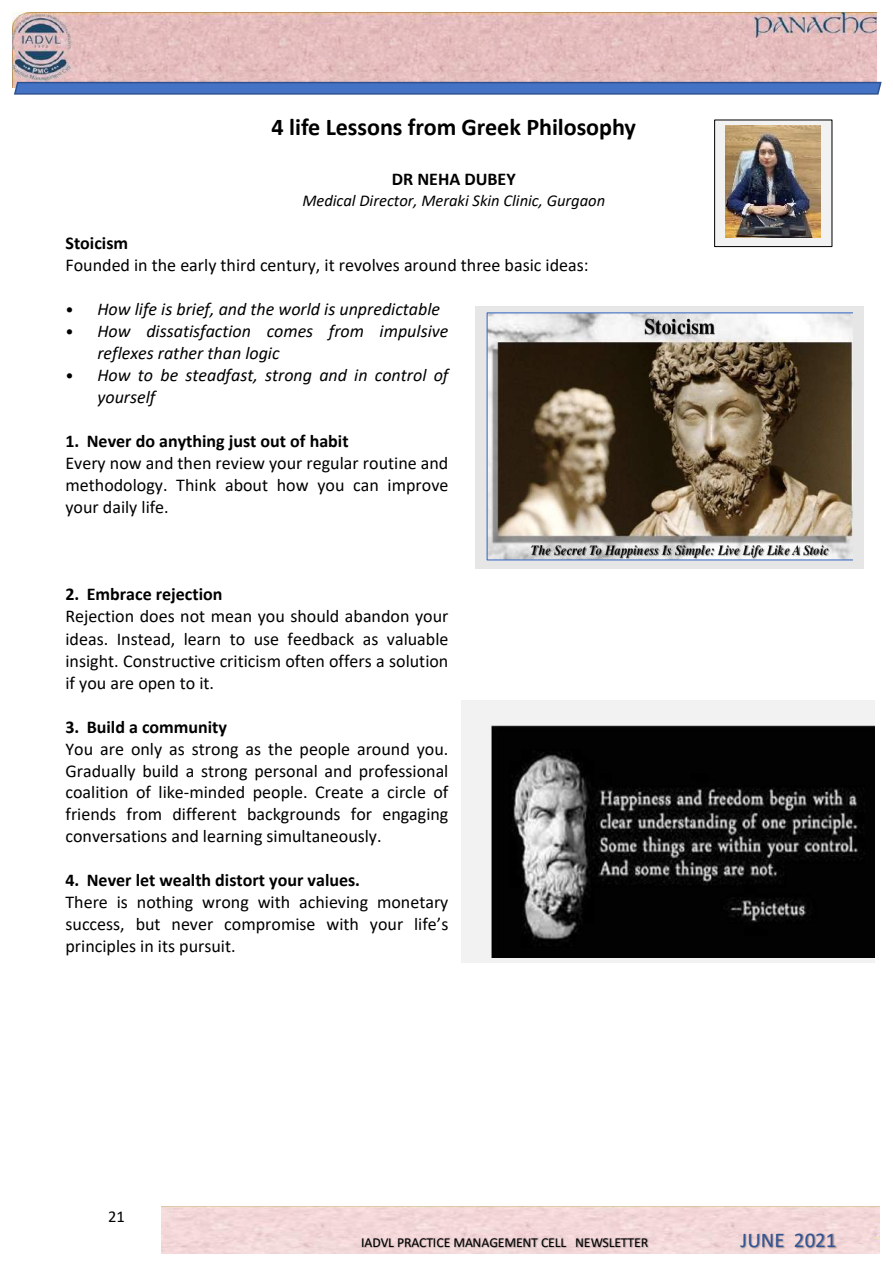
<style>
.page{position:relative;width:893px;height:1263px;background:#fff}
.page>*{position:absolute;margin:0;border:0;box-sizing:border-box;transform-origin:0 0}
.t1{font:700 24.15px "Calibri";color:#000}
.t2{font:20.85px "Calibri";letter-spacing:.01em;color:#2f5496}
.t3{font:18px/21.9px "Calibri";color:#000;text-align:justify}
.t4{font:italic 18px/21.9px "Calibri";color:#000}
.t5{font:700 18px "Calibri";color:#000}
.t6{font:italic 16.5px "Calibri";color:#000}
.t7{font:16.5px "Calibri";color:#000}
.t8{font:13.65px "Calibri";letter-spacing:-.015em;color:#000}
.s1{font-style:normal;font-size:16.5px}
</style>
<div class="page">
<img style="left:12px;top:12px;width:864px;height:75px">
<svg style="left:13px;top:81px;width:869px;height:14px;background:#4e73b9"></svg>
<img style="left:351px;top:1228px;width:356px;height:26px">
<img style="left:707px;top:1226px;width:157px;height:28px">
<div style="left:714px;top:120px;width:118px;height:127px;background:#f2f2f2"></div>
<div style="left:714px;top:120px;width:118px;height:127px;border:1px solid #000"></div>
<img style="left:725px;top:126px;width:95px;height:112px">
<div style="left:460px;top:700px;width:414px;height:263px;background:#f2f2f2"></div>
<img style="left:491px;top:725px;width:383px;height:233px">
<div style="left:475px;top:306px;width:388px;height:263px;background:#e7e6e6"></div>
<svg style="left:486px;top:312px;width:366px;height:249px;background:#807565"></svg>
<h1 class="t1" style="left:271px;top:112px;width:366px">4 life Lessons from Greek Philosophy</h1>
<p class="t5" style="left:392px;top:168px;width:125px">DR NEHA DUBEY</p>
<p class="t6" style="left:302px;top:190px;width:304px">Medical Director, Meraki Skin Clinic, Gurgaon</p>
<p class="t5" style="left:65px;top:232px;width:64px">Stoicism</p>
<p class="t3" style="left:65px;top:254px;width:524px">Founded in the early third century, it revolves around three basic ideas:</p>
<p class="t4" style="left:65px;top:298px;width:376px"><span class="s1">•</span> How life is brief, and the world is unpredictable</p>
<p class="t4" style="left:97px;top:320px;width:352px;text-indent:-32px"><span class="s1">•</span> How dissatisfaction comes from impulsive reflexes rather than logic</p>
<p class="t4" style="left:97px;top:364px;width:352px;text-indent:-32px"><span class="s1">•</span> How to be steadfast, strong and in control of yourself</p>
<p class="t5" style="left:65px;top:430px;width:284px">1. Never do anything just out of habit</p>
<p class="t3" style="left:65px;top:452px;width:384px">Every now and then review your regular routine and methodology. Think about how you can improve your daily life.</p>
<p class="t5" style="left:65px;top:583px;width:158px">2. Embrace rejection</p>
<p class="t3" style="left:65px;top:605px;width:384px">Rejection does not mean you should abandon your ideas. Instead, learn to use feedback as valuable insight. Constructive criticism often offers a solution if you are open to it.</p>
<p class="t5" style="left:65px;top:715px;width:163px">3. Build a community</p>
<p class="t3" style="left:65px;top:737px;width:384px">You are only as strong as the people around you.<br>Gradually build a strong personal and professional coalition of like-minded people. Create a circle of friends from different backgrounds for engaging conversations and learning simultaneously.</p>
<p class="t5" style="left:65px;top:869px;width:296px">4. Never let wealth distort your values.</p>
<p class="t3" style="left:65px;top:891px;width:384px">There is nothing wrong with achieving monetary success, but never compromise with your life’s principles in its pursuit.</p>
<p class="t7" style="left:108px;top:1206px;width:18px">21</p>
<p class="t8" style="left:361px;top:1234px;width:288px">IADVL PRACTICE MANAGEMENT CELL NEWSLETTER</p>
<p class="t2" style="left:740px;top:1227px;width:97px">JUNE 2021</p>
</div>
